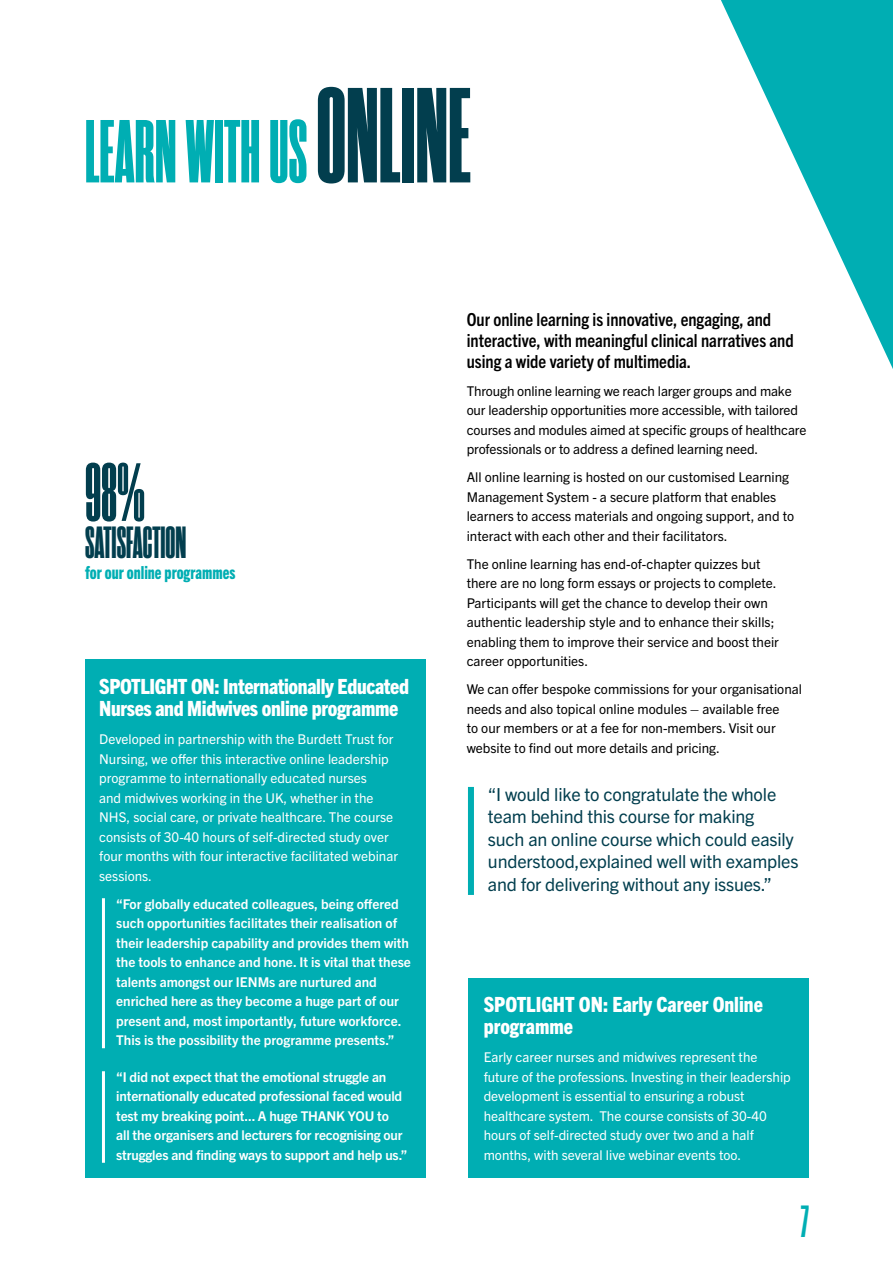
<style>
.page{position:relative;width:893px;height:1263px;background:#fff}
.page>*{position:absolute;margin:0;border:0;box-sizing:border-box;transform-origin:0 0}
.t1{font:800 89.25px "Rama Gothic C";color:#00aeb3}
.t2{font:800 82.35px "Rama Gothic C";color:#023e4e}
.t3{font:800 45px "Rama Gothic C";color:#023e4e}
.t4{font:800 45px "Rama Gothic C";color:#00aeb3}
.t5{font:800 condensed 21px/22.5px "Trade Gothic Next LT Pro";letter-spacing:-.015em;color:#fff}
.t6{font:18px/22.5px "Trade Gothic Next LT Pro";letter-spacing:-.01em;color:#023e4e}
.t7{font:700 condensed 18px/21px "Trade Gothic Next LT Pro";color:#000}
.t8{font:18px "Trade Gothic Next LT Pro Hv Cm";color:#00aeb3}
.t9{font:13.5px/19.5px "Trade Gothic Next LT Pro";color:#000}
.t10{font:13.5px/19.5px "Trade Gothic Next LT Pro";color:#fff}
.t11{font:700 13.5px/19.5px "Trade Gothic Next LT Pro";color:#fff}
.s1{font-size:135px;color:#023e4e}
</style>
<div class="page">
<svg style="left:721px;top:0;width:172px;height:369px"></svg>
<div style="left:85px;top:659px;width:340px;height:519px;background:#00aeb3"></div>
<hr style="left:102px;top:898px;width:3px;height:150px;background:#fff">
<hr style="left:102px;top:1071px;width:3px;height:92px;background:#fff">
<div style="left:469px;top:978px;width:340px;height:200px;background:#00aeb3"></div>
<div style="left:468px;top:787px;width:6px;height:108px;background:#00aeb3"></div>
<h1 class="t1" style="left:85px;top:111px;width:388px">LEARN WITH US <span class="s1">ONLINE</span></h1>
<h2 class="t2" style="left:85px;top:455px;width:62px">98%</h2>
<h3 class="t3" style="left:85px;top:522px;width:103px">SATISFACTION</h3>
<h3 class="t8" style="left:85px;top:561px;width:152px">for our online programmes</h3>
<h3 class="t5" style="left:99px;top:673px;width:311px">SPOTLIGHT ON: Internationally Educated<br>Nurses and Midwives online programme</h3>
<p class="t10" style="left:99px;top:728px;width:300px">Developed in partnership with the Burdett Trust for Nursing, we offer this interactive online leadership programme to internationally educated nurses<br>and midwives working in the UK, whether in the NHS, social care, or private healthcare. The course consists of 30-40 hours of self-directed study over four months with four interactive facilitated webinar sessions.</p>
<p class="t11" style="left:116px;top:893px;width:296px">“For globally educated colleagues, being offered such opportunities facilitates their realisation of their leadership capability and provides them with the tools to enhance and hone. It is vital that these talents amongst our IENMs are nurtured and enriched here as they become a huge part of our present and, most importantly, future workforce.<br>This is the possibility the programme presents.”</p>
<p class="t11" style="left:116px;top:1066px;width:293px">“I did not expect that the emotional struggle an internationally educated professional faced would test my breaking point... A huge THANK YOU to<br>all the organisers and lecturers for recognising our struggles and finding ways to support and help us.”</p>
<h3 class="t7" style="left:467px;top:308px;width:329px">Our online learning is innovative, engaging, and interactive, with meaningful clinical narratives and using a wide variety of multimedia.</h3>
<p class="t9" style="left:467px;top:380px;width:341px">Through online learning we reach larger groups and make our leadership opportunities more accessible, with tailored courses and modules aimed at specific groups of healthcare professionals or to address a defined learning need.</p>
<p class="t9" style="left:467px;top:467px;width:329px">All online learning is hosted on our customised Learning Management System - a secure platform that enables learners to access materials and ongoing support, and to interact with each other and their facilitators.</p>
<p class="t9" style="left:467px;top:553px;width:314px">The online learning has end-of-chapter quizzes but there are no long form essays or projects to complete.<br>Participants will get the chance to develop their own authentic leadership style and to enhance their skills; enabling them to improve their service and boost their career opportunities.</p>
<p class="t9" style="left:467px;top:679px;width:337px">We can offer bespoke commissions for your organisational needs and also topical online modules – available free<br>to our members or at a fee for non-members. Visit our website to find out more details and pricing.</p>
<h3 class="t6" style="left:488px;top:782px;width:312px">“I would like to congratulate the whole team behind this course for making<br>such an online course which could easily understood,explained well with examples and for delivering without any issues.”</h3>
<h3 class="t5" style="left:484px;top:991px;width:281px">SPOTLIGHT ON: Early Career Online programme</h3>
<p class="t10" style="left:484px;top:1047px;width:309px">Early career nurses and midwives represent the future of the professions. Investing in their leadership development is essential to ensuring a robust healthcare system. The course consists of 30-40 hours of self-directed study over two and a half months, with several live webinar events too.</p>
<h3 class="t4" style="left:801px;top:1200px;width:10px">7</h3>
</div>
